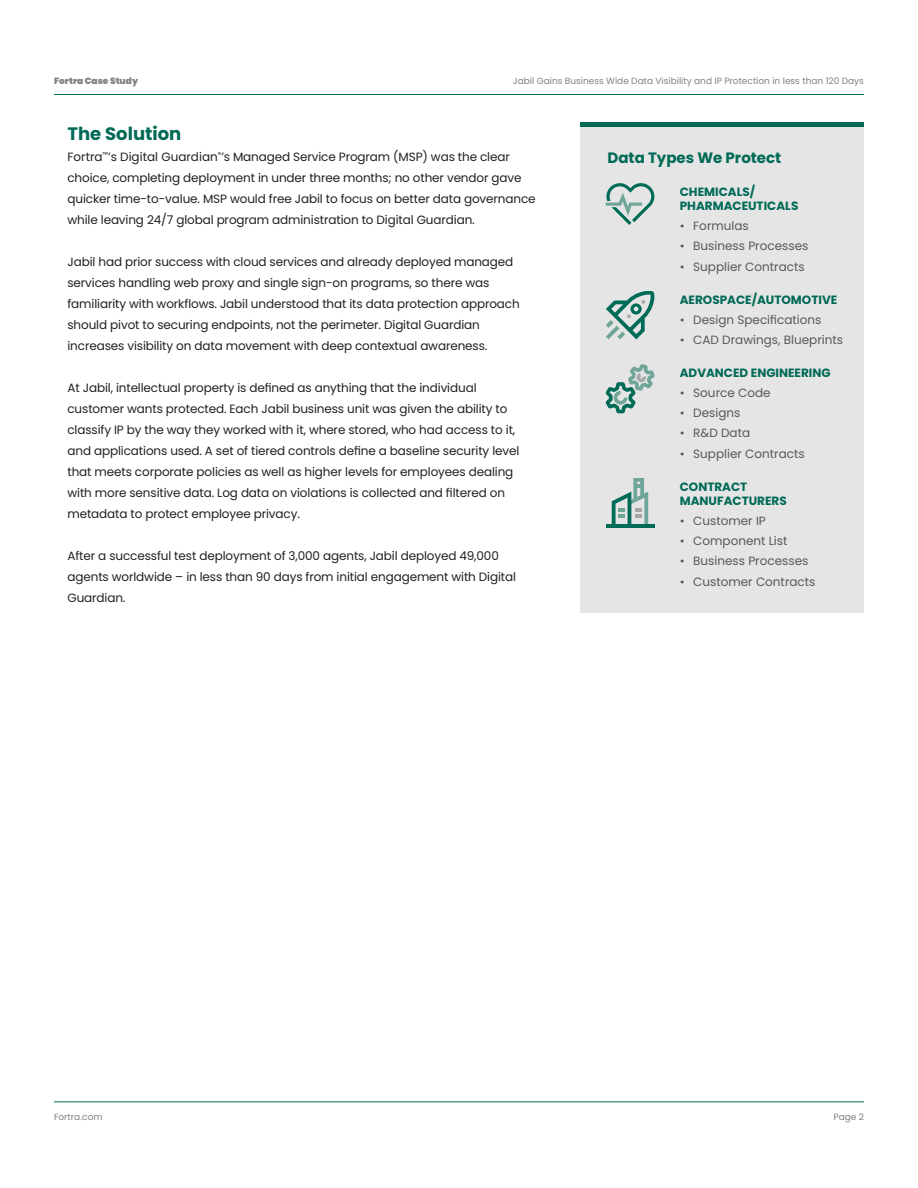
<style>
.page{position:relative;width:918px;height:1188px;background:#fff}
.page>*{position:absolute;margin:0;border:0;box-sizing:border-box;transform-origin:0 0}
.Body_-_Subhead{font:700 18px "Poppins";color:#006a56}
.Body_-_Subhead-2{font:700 15px "Poppins";color:#006a56}
.Body_-_Copy{font:12px/21px "Poppins";letter-spacing:-.01em;color:#231f20}
.t1{font:12px "Poppins";color:#57585a}
.Sidebar_-_Subhead{font:700 12px/14.4px "Poppins";color:#006a56}
.t2{font:9px "Poppins";color:#808285}
.t3{font:900 9px "Poppins";color:#808285}
</style>
<div class="page">
<hr style="left:54px;top:94px;width:810px;height:1px;background:#006a56">
<hr style="left:54px;top:1101px;width:810px;height:1px;background:#006a56">
<div style="left:580px;top:122px;width:284px;height:490px;background:#e5e5e5"></div>
<div style="left:580px;top:122px;width:284px;height:5px;background:#006a56"></div>
<svg style="left:606px;top:183px;width:48px;height:42px"></svg>
<svg style="left:606px;top:364px;width:48px;height:49px"></svg>
<svg style="left:606px;top:291px;width:48px;height:48px"></svg>
<svg style="left:612px;top:478px;width:36px;height:46px"></svg>
<hr style="left:606px;top:524px;width:48px;height:4px;background:#006b57">
<p class="t3" style="left:54px;top:76px;width:86px">Fortra Case Study</p>
<p class="t2" style="left:513px;top:76px;width:353px">Jabil Gains Business Wide Data Visibility and IP Protection in less than 120 Days</p>
<p class="Body_-_Subhead" style="left:68px;top:124px;width:115px">The Solution</p>
<p class="Body_-_Copy" style="left:68px;top:147px;width:470px">Fortra<sup>™</sup>’s Digital Guardian<sup>®</sup>’s Managed Service Program (MSP) was the clear choice, completing deployment in under three months; no other vendor gave quicker time-to-value. MSP would free Jabil to focus on better data governance while leaving 24/7 global program administration to Digital Guardian.</p>
<p class="Body_-_Copy" style="left:68px;top:252px;width:454px">Jabil had prior success with cloud services and already deployed managed services handling web proxy and single sign-on programs, so there was familiarity with workflows. Jabil understood that its data protection approach should pivot to securing endpoints, not the perimeter. Digital Guardian increases visibility on data movement with deep contextual awareness.</p>
<p class="Body_-_Copy" style="left:68px;top:378px;width:453px">At Jabil, intellectual property is defined as anything that the individual customer wants protected. Each Jabil business unit was given the ability to classify IP by the way they worked with it, where stored, who had access to it, and applications used. A set of tiered controls define a baseline security level that meets corporate policies as well as higher levels for employees dealing with more sensitive data. Log data on violations is collected and filtered on metadata to protect employee privacy.</p>
<p class="Body_-_Copy" style="left:68px;top:546px;width:450px">After a successful test deployment of 3,000 agents, Jabil deployed 49,000 agents worldwide – in less than 90 days from initial engagement with Digital<br>Guardian.</p>
<p class="Body_-_Subhead-2" style="left:608px;top:149px;width:175px">Data Types We Protect</p>
<p class="Sidebar_-_Subhead" style="left:680px;top:184px;width:120px">CHEMICALS/<br>PHARMACEUTICALS</p>
<p class="t1" style="left:680px;top:219px;width:71px">• Formulas</p>
<p class="t1" style="left:680px;top:239px;width:130px">• Business Processes</p>
<p class="t1" style="left:680px;top:259px;width:126px">• Supplier Contracts</p>
<p class="Sidebar_-_Subhead" style="left:680px;top:292px;width:159px">AEROSPACE/AUTOMOTIVE</p>
<p class="t1" style="left:680px;top:313px;width:143px">• Design Specifications</p>
<p class="t1" style="left:680px;top:333px;width:165px">• CAD Drawings, Blueprints</p>
<p class="Sidebar_-_Subhead" style="left:680px;top:366px;width:152px">ADVANCED ENGINEERING</p>
<p class="t1" style="left:680px;top:386px;width:92px">• Source Code</p>
<p class="t1" style="left:680px;top:406px;width:62px">• Designs</p>
<p class="t1" style="left:680px;top:426px;width:72px">• R&amp;D Data</p>
<p class="t1" style="left:680px;top:446px;width:126px">• Supplier Contracts</p>
<p class="Sidebar_-_Subhead" style="left:680px;top:479px;width:108px">CONTRACT<br>MANUFACTURERS</p>
<p class="t1" style="left:680px;top:514px;width:88px">• Customer IP</p>
<p class="t1" style="left:680px;top:534px;width:109px">• Component List</p>
<p class="t1" style="left:680px;top:554px;width:130px">• Business Processes</p>
<p class="t1" style="left:680px;top:574px;width:137px">• Customer Contracts</p>
<p class="t2" style="left:54px;top:1112px;width:50px">Fortra.com</p>
<p class="t2" style="left:833px;top:1112px;width:32px">Page 2</p>
</div>
